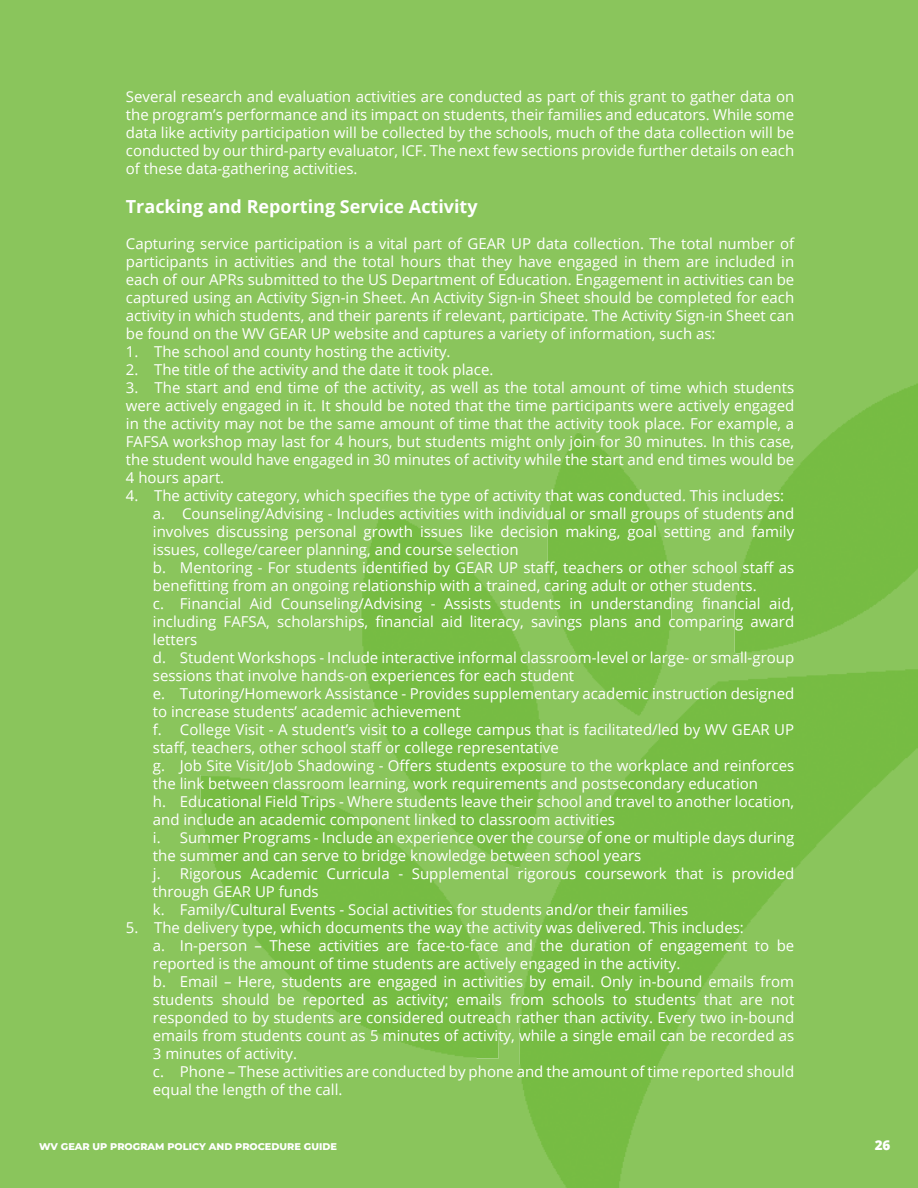
<style>
.page{position:relative;width:918px;height:1188px;background:#fff}
.page>*{position:absolute;margin:0;border:0;box-sizing:border-box;transform-origin:0 0}
.Subheading{font:700 18px "Open Sans";color:#fff}
.Subheading-2{font:15px/18px "Open Sans";color:#fff}
.Heading{font:800 13.5px "Open Sans";color:#fff}
.Heading-2{font:800 9.75px "Montserrat";color:#fff}
</style>
<div class="page">
<div style="left:0;top:0;width:918px;height:330px;background:#8ac55c"></div>
<img style="left:0;top:330px;width:918px;height:858px">
<svg style="left:674px;top:841px;width:192px;height:261px;fill:#8ac55c"></svg>
<div style="left:673px;top:1070px;width:56px;height:58px;background:#8ac55c"></div>
<div style="left:312px;top:1070px;width:203px;height:118px;background:#8ac55c"></div>
<div style="left:470px;top:1144px;width:56px;height:44px;background:#8ac55c"></div>
<p class="Subheading-2" style="left:126px;top:87px;width:670px;text-align:justify">Several research and evaluation activities are conducted as part of this grant to gather data on the program’s performance and its impact on students, their families and educators. While some data like activity participation will be collected by the schools, much of the data collection will be conducted by our third-party evaluator, ICF. The next few sections provide further details on each of these data-gathering activities.</p>
<p class="Subheading" style="left:126px;top:194px;width:353px">Tracking and Reporting Service Activity</p>
<p class="Subheading-2" style="left:126px;top:235px;width:670px;text-align:justify">Capturing service participation is a vital part of GEAR UP data collection. The total number of participants in activities and the total hours that they have engaged in them are included in each of our APRs submitted to the US Department of Education. Engagement in activities can be captured using an Activity Sign-in Sheet. An Activity Sign-in Sheet should be completed for each activity in which students, and their parents if relevant, participate. The Activity Sign-in Sheet can be found on the WV GEAR UP website and captures a variety of information, such as:</p>
<p class="Subheading-2" style="left:126px;top:343px;width:326px">1. The school and county hosting the activity.</p>
<p class="Subheading-2" style="left:126px;top:361px;width:369px">2. The title of the activity and the date it took place.</p>
<p class="Subheading-2" style="left:126px;top:379px;width:670px;text-align:justify">3. The start and end time of the activity, as well as the total amount of time which students were actively engaged in it. It should be noted that the time participants were actively engaged in the activity may not be the same amount of time that the activity took place. For example, a FAFSA workshop may last for 4 hours, but students might only join for 30 minutes. In this case, the student would have engaged in 30 minutes of activity while the start and end times would be 4 hours apart.</p>
<p class="Subheading-2" style="left:126px;top:487px;width:660px">4. The activity category, which specifies the type of activity that was conducted. This includes:</p>
<p class="Subheading-2" style="left:153px;top:505px;width:643px;text-align:justify">a. Counseling/Advising - Includes activities with individual or small groups of students and involves discussing personal growth issues like decision making, goal setting and family issues, college/career planning, and course selection</p>
<p class="Subheading-2" style="left:153px;top:559px;width:643px">b. Mentoring - For students identified by GEAR UP staff, teachers or other school staff as benefitting from an ongoing relationship with a trained, caring adult or other students.</p>
<p class="Subheading-2" style="left:153px;top:595px;width:643px;text-align:justify">c. Financial Aid Counseling/Advising - Assists students in understanding financial aid, including FAFSA, scholarships, financial aid literacy, savings plans and comparing award letters</p>
<p class="Subheading-2" style="left:153px;top:649px;width:643px">d. Student Workshops - Include interactive informal classroom-level or large- or small-group sessions that involve hands-on experiences for each student</p>
<p class="Subheading-2" style="left:153px;top:685px;width:643px">e. Tutoring/Homework Assistance - Provides supplementary academic instruction designed to increase students’ academic achievement</p>
<p class="Subheading-2" style="left:153px;top:721px;width:643px">f. College Visit - A student’s visit to a college campus that is facilitated/led by WV GEAR UP staff, teachers, other school staff or college representative</p>
<p class="Subheading-2" style="left:153px;top:757px;width:643px">g. Job Site Visit/Job Shadowing - Offers students exposure to the workplace and reinforces the link between classroom learning, work requirements and postsecondary education</p>
<p class="Subheading-2" style="left:153px;top:793px;width:643px">h. Educational Field Trips - Where students leave their school and travel to another location, and include an academic component linked to classroom activities</p>
<p class="Subheading-2" style="left:153px;top:829px;width:643px">i. Summer Programs - Include an experience over the course of one or multiple days during the summer and can serve to bridge knowledge between school years</p>
<p class="Subheading-2" style="left:153px;top:865px;width:643px">j. Rigorous Academic Curricula - Supplemental rigorous coursework that is provided through GEAR UP funds</p>
<p class="Subheading-2" style="left:153px;top:901px;width:537px">k. Family/Cultural Events - Social activities for students and/or their families</p>
<p class="Subheading-2" style="left:126px;top:919px;width:620px">5. The delivery type, which documents the way the activity was delivered. This includes:</p>
<p class="Subheading-2" style="left:153px;top:937px;width:643px">a. In-person – These activities are face-to-face and the duration of engagement to be reported is the amount of time students are actively engaged in the activity.</p>
<p class="Subheading-2" style="left:153px;top:973px;width:643px;text-align:justify">b. Email – Here, students are engaged in activities by email. Only in-bound emails from students should be reported as activity; emails from schools to students that are not responded to by students are considered outreach rather than activity. Every two in-bound emails from students count as 5 minutes of activity, while a single email can be recorded as 3 minutes of activity.</p>
<p class="Subheading-2" style="left:153px;top:1063px;width:643px">c. Phone – These activities are conducted by phone and the amount of time reported should equal the length of the call.</p>
<p class="Heading-2" style="left:39px;top:1139px;width:299px">WV GEAR UP PROGRAM POLICY AND PROCEDURE GUIDE</p>
<p class="Heading" style="left:875px;top:1135px;width:17px">26</p>
</div>
